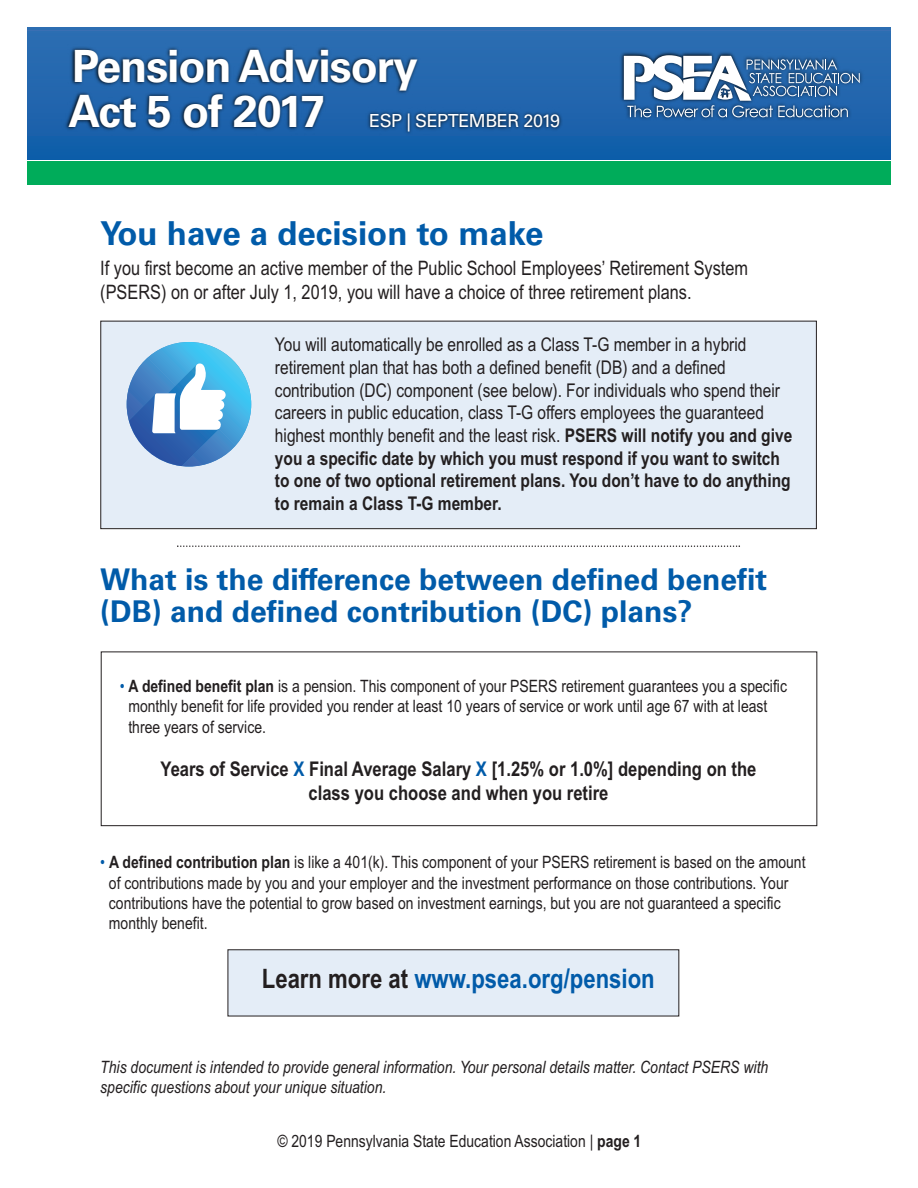
<style>
.page{position:relative;width:918px;height:1188px;background:#fff}
.page>*{position:absolute;margin:0;border:0;box-sizing:border-box;transform-origin:0 0}
.t1{font:700 44.55px "Univers";letter-spacing:-.025em;color:#fff}
.t2{font:700 33px "Univers";color:#015ba9}
.t3{font:700 30px/32.1px "Univers";color:#015ba9}
.t4{font:700 27px "Arial Narrow";color:#015ba9}
.t5{font:700 20.25px/24.3px "Arial Narrow";color:#231f20;text-align:center}
.t6{font:19.95px/23.9px "Arial Narrow";color:#231f20}
.t7{font:18.9px/22.6px "Arial Narrow";color:#231f20}
.t8{font:700 18.9px/22.6px "Arial Narrow";color:#231f20}
.t9{font:18px "Univers";letter-spacing:-.025em;color:#fff}
.t10{font:17.1px/20.4px "Arial Narrow";color:#231f20}
.t11{font:italic 17.1px/20.4px "Arial Narrow";color:#231f20}
.t12{font:16.95px "Arial Narrow";color:#231f20}
.s1{font-weight:400}
.s2{color:#015ba9}
.s3{font-weight:700}
.s4{color:#231f20}
</style>
<div class="page">
<img style="left:27px;top:27px;width:864px;height:135px">
<div style="left:27px;top:162px;width:864px;height:23px;background:#00ac5a"></div>
<img style="left:616px;top:48px;width:275px;height:101px">
<svg style="left:624px;top:55px;width:236px;height:62px"></svg>
<div style="left:228px;top:950px;width:450px;height:66px;background:#e4edf7"></div>
<div style="left:228px;top:949px;width:451px;height:67px;border:1px solid #231f20"></div>
<div style="left:101px;top:652px;width:716px;height:174px;border:1px solid #231f20"></div>
<div style="left:101px;top:321px;width:715px;height:207px;background:#e4edf7"></div>
<div style="left:100px;top:321px;width:717px;height:208px;border:1px solid #231f20"></div>
<svg style="left:127px;top:342px;width:124px;height:125px"></svg>
<svg style="left:177px;top:545px;width:563px;height:2px"></svg>
<p class="t1" style="left:72px;top:50px;width:347px">Pension Advisory</p>
<p class="t1" style="left:68px;top:95px;width:258px">Act 5 of 2017</p>
<p class="t9" style="left:369px;top:114px;width:193px">ESP | SEPTEMBER 2019</p>
<p class="t2" style="left:100px;top:221px;width:445px">You have a decision to make</p>
<p class="t6" style="left:100px;top:258px;width:649px">If you first become an active member of the Public School Employees’ Retirement System (PSERS) on or after July 1, 2019, you will have a choice of three retirement plans.</p>
<p class="t7" style="left:275px;top:335px;width:507px">You will automatically be enrolled as a Class T-G member in a hybrid retirement plan that has both a defined benefit (DB) and a defined contribution (DC) component (see below). For individuals who spend their careers in public education, class T-G offers employees the guaranteed</p>
<p class="t8" style="left:275px;top:426px;width:519px"><span class="s1">highest monthly benefit and the least risk.</span> PSERS will notify you and give you a specific date by which you must respond if you want to switch</p>
<p class="t8" style="left:275px;top:471px;width:517px">to one of two optional retirement plans. You don’t have to do anything</p>
<p class="t8" style="left:275px;top:494px;width:228px">to remain a Class T-G member.</p>
<p class="t3" style="left:100px;top:566px;width:668px">What is the difference between defined benefit (DB) and defined contribution (DC) plans?</p>
<p class="t10" style="left:128px;top:677px;width:660px;text-indent:-9px"><span class="s2">•</span> <span class="s3">A defined benefit plan</span> is a pension. This component of your PSERS retirement guarantees you a specific monthly benefit for life provided you render at least 10 years of service or work until age 67 with at least three years of service.</p>
<p class="t5" style="left:161px;top:758px;width:597px">Years of Service <span class="s2">X</span> Final Average Salary <span class="s2">X</span> [1.25% or 1.0%] depending on the class you choose and when you retire</p>
<p class="t10" style="left:109px;top:854px;width:698px;text-indent:-9px"><span class="s2">•</span> <span class="s3">A defined contribution plan</span> is like a 401(k). This component of your PSERS retirement is based on the amount of contributions made by you and your employer and the investment performance on those contributions. Your contributions have the potential to grow based on investment earnings, but you are not guaranteed a specific monthly benefit.</p>
<p class="t4" style="left:262px;top:969px;width:394px"><span class="s4">Learn more at</span> www.psea.org/pension</p>
<p class="t11" style="left:100px;top:1058px;width:670px">This document is intended to provide general information. Your personal details matter. Contact PSERS with specific questions about your unique situation.</p>
<p class="t12" style="left:277px;top:1134px;width:366px">© 2019 Pennsylvania State Education Association | <span class="s3">page 1</span></p>
</div>
